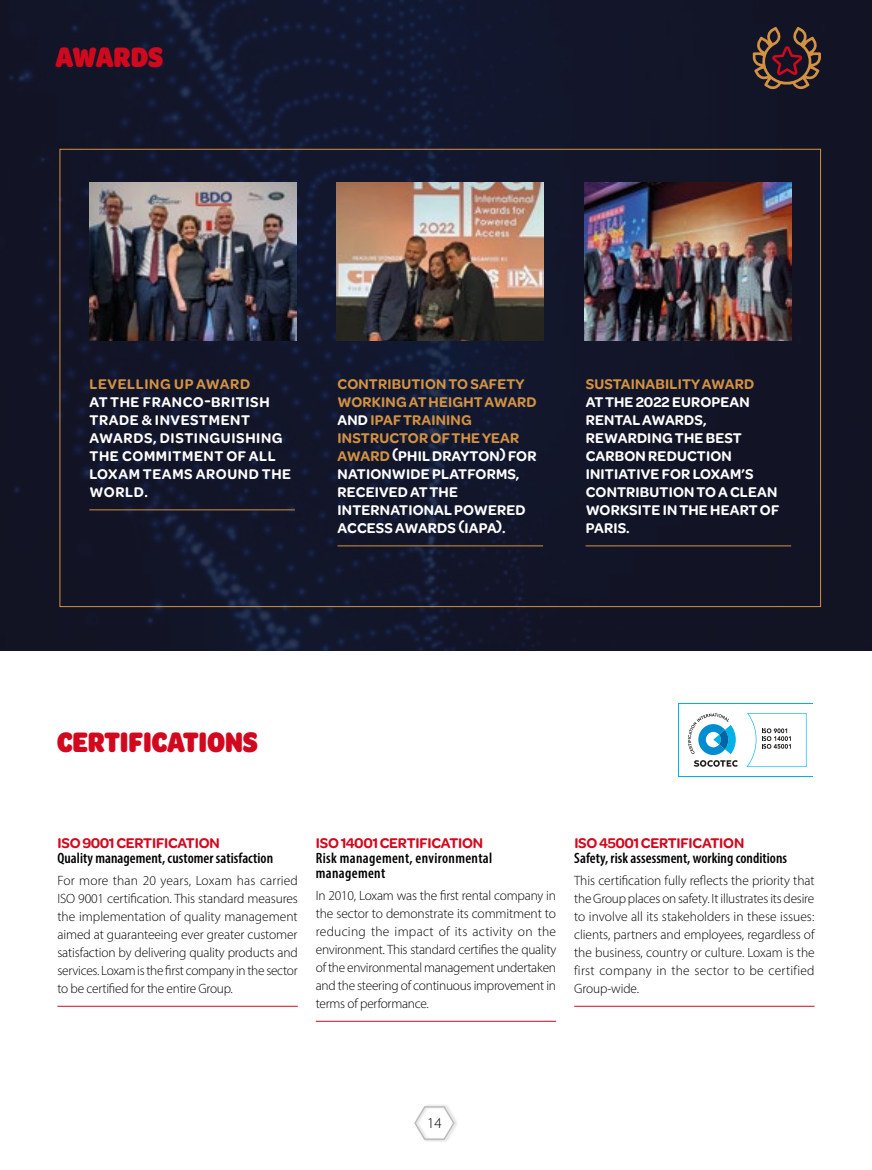
<style>
.page{position:relative;width:872px;height:1170px;background:#fff}
.page>*{position:absolute;margin:0;border:0;box-sizing:border-box;transform-origin:0 0}
.t1{font:900 30px "Omnes Cond";letter-spacing:-.005em;color:#d2091e}
.t2{font:600 15px/18px "Omnes";letter-spacing:.015em;color:#fff}
.t3{font:600 15px/18px "Omnes";letter-spacing:.045em;color:#fff}
.t4{font:600 condensed 15px "Myriad Pro";letter-spacing:.005em;color:#000}
.t5{font:600 15px "Omnes";letter-spacing:-.01em;color:#d2091e}
.t6{font:600 condensed 15px/15px "Myriad Pro";letter-spacing:.025em;color:#000}
.t7{font:600 15px "Omnes";letter-spacing:.015em;color:#d39241}
.t8{font:600 15px "Omnes";letter-spacing:.045em;color:#d39241}
.t9{font:300 15px "Myriad Pro";color:#000}
.t10{font:300 13.5px/18px "Myriad Pro";letter-spacing:-.02em;color:#000;text-align:justify}
.s1{color:#d39241}
</style>
<div class="page">
<div style="left:414px;top:1104px;width:45px;height:37px;background:#000;opacity:.2"></div>
<svg style="left:414px;top:1104px;width:41px;height:36px"></svg>
<hr style="left:57px;top:1005px;width:241px;height:1px;background:#d2091e">
<hr style="left:316px;top:1020px;width:240px;height:1px;background:#d2091e">
<hr style="left:574px;top:1005px;width:240px;height:1px;background:#d2091e">
<svg style="left:678px;top:703px;width:135px;height:73px"></svg>
<div style="left:679px;top:704px;width:133px;height:72px;background:#fff"></div>
<svg style="left:688px;top:713px;width:50px;height:53px"></svg>
<svg style="left:746px;top:713px;width:60px;height:54px"></svg>
<img style="left:0;top:0;width:872px;height:651px">
<hr style="left:89px;top:509px;width:206px;height:1px;background:#d39241">
<hr style="left:337px;top:545px;width:206px;height:1px;background:#d39241">
<hr style="left:585px;top:545px;width:206px;height:1px;background:#d39241">
<svg style="left:752px;top:27px;width:69px;height:62px;background:#4c322c"></svg>
<img style="left:89px;top:183px;width:207px;height:157px">
<img style="left:336px;top:183px;width:207px;height:157px">
<img style="left:584px;top:183px;width:207px;height:157px">
<h1 class="t1" style="left:56px;top:36px;width:109px">AWARDS</h1>
<p class="t8" style="left:89px;top:373px;width:162px">LEVELLING UP AWARD</p>
<p class="t3" style="left:89px;top:392px;width:203px">AT THE FRANCO-BRITISH<br>TRADE &amp; INVESTMENT<br>AWARDS, DISTINGUISHING<br>THE COMMITMENT OF ALL<br>LOXAM TEAMS AROUND THE<br>WORLD.</p>
<p class="t2" style="left:337px;top:374px;width:201px"><span class="s1">CONTRIBUTION TO SAFETY<br>WORKING AT HEIGHT AWARD<br></span>AND <span class="s1">IPAF TRAINING<br>INSTRUCTOR OF THE YEAR<br>AWARD</span>(PHIL DRAYTON) FOR<br>NATIONWIDE PLATFORMS,<br>RECEIVED AT THE<br>INTERNATIONAL POWERED<br>ACCESS AWARDS (IAPA).</p>
<p class="t7" style="left:586px;top:373px;width:170px">SUSTAINABILITY AWARD</p>
<p class="t2" style="left:586px;top:392px;width:195px">AT THE 2022 EUROPEAN<br>RENTAL AWARDS,<br>REWARDING THE BEST<br>CARBON REDUCTION<br>INITIATIVE FOR LOXAM’S<br>CONTRIBUTION TO A CLEAN<br>WORKSITE IN THE HEART OF<br>PARIS.</p>
<h1 class="t1" style="left:57px;top:720px;width:202px">CERTIFICATIONS</h1>
<p class="t5" style="left:58px;top:832px;width:164px">ISO 9001 CERTIFICATION</p>
<p class="t4" style="left:57px;top:848px;width:217px">Quality management, customer satisfaction</p>
<p class="t10" style="left:57px;top:871px;width:242px">For more than 20 years, Loxam has carried ISO 9001 certification. This standard measures the implementation of quality management aimed at guaranteeing ever greater customer satisfaction by delivering quality products and services. Loxam is the first company in the sector to be certified for the entire Group.</p>
<p class="t5" style="left:316px;top:832px;width:169px">ISO 14001 CERTIFICATION</p>
<p class="t6" style="left:316px;top:850px;width:178px">Risk management, environmental management</p>
<p class="t10" style="left:316px;top:886px;width:242px">In 2010, Loxam was the first rental company in the sector to demonstrate its commitment to reducing the impact of its activity on the environment. This standard certifies the quality of the environmental management undertaken and the steering of continuous improvement in terms of performance.</p>
<p class="t5" style="left:574px;top:832px;width:171px">ISO 45001 CERTIFICATION</p>
<p class="t4" style="left:574px;top:848px;width:214px">Safety, risk assessment, working conditions</p>
<p class="t10" style="left:574px;top:871px;width:242px">This certification fully reflects the priority that the Group places on safety. It illustrates its desire to involve all its stakeholders in these issues: clients, partners and employees, regardless of the business, country or culture. Loxam is the first company in the sector to be certified Group-wide.</p>
<p class="t9" style="left:427px;top:1113px;width:16px">14</p>
</div>
